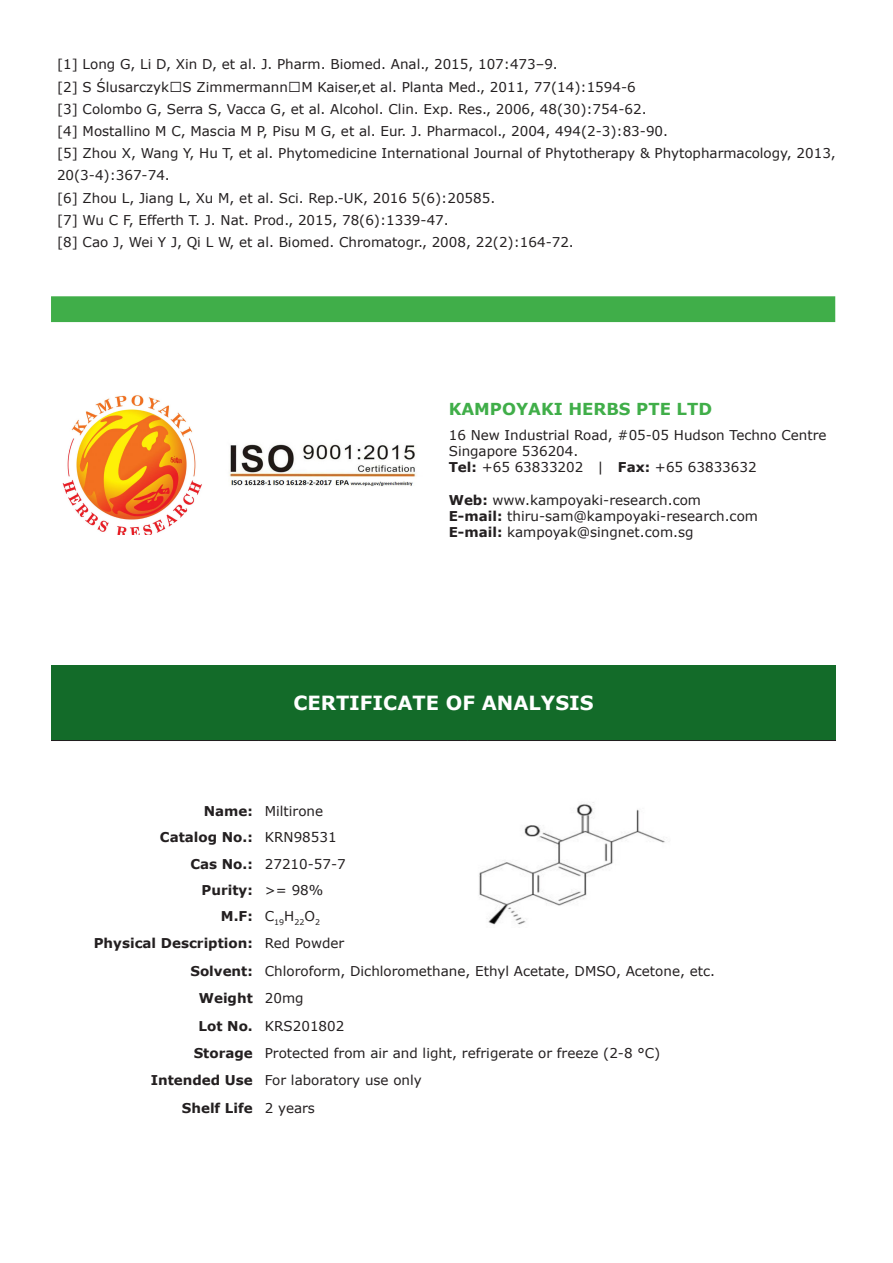
<style>
.page{position:relative;width:893px;height:1263px;background:#fff}
.page>*{position:absolute;margin:0;border:0;box-sizing:border-box;transform-origin:0 0}
.t1{font:700 19.5px "Verdana";color:#fff}
.t2{font:700 16.5px "Verdana";color:#40ae49}
.t3{font:13.5px/22.2px "Verdana";color:#231f20}
.t4{font:700 13.5px "Verdana";color:#231f20}
.t5{font:7.8px "Verdana";color:#231f20}
.s1{font-weight:700}
</style>
<div class="page">
<div style="left:51px;top:296px;width:784px;height:26px;background:#40ae49"></div>
<img style="left:62px;top:395px;width:140px;height:140px">
<img style="left:229px;top:444px;width:187px;height:42px">
<div style="left:51px;top:664px;width:785px;height:76px;background:#136b29"></div>
<hr style="left:51px;top:740px;width:208px;height:1px;background:#231f20">
<hr style="left:259px;top:740px;width:208px;height:1px;background:#231f20">
<hr style="left:467px;top:740px;width:369px;height:1px;background:#231f20">
<img style="left:479px;top:802px;width:188px;height:123px">
<p class="t3" style="left:57px;top:54px;width:502px">[1] Long G, Li D, Xin D, et al. J. Pharm. Biomed. Anal., 2015, 107:473–9.</p>
<p class="t3" style="left:57px;top:76px;width:580px">[2] S Ślusarczyk，S Zimmermann，M Kaiser,et al. Planta Med., 2011, 77(14):1594-6</p>
<p class="t3" style="left:57px;top:98px;width:591px">[3] Colombo G, Serra S, Vacca G, et al. Alcohol. Clin. Exp. Res., 2006, 48(30):754-62.</p>
<p class="t3" style="left:57px;top:120px;width:613px">[4] Mostallino M C, Mascia M P, Pisu M G, et al. Eur. J. Pharmacol., 2004, 494(2-3):83-90.</p>
<p class="t3" style="left:57px;top:142px;width:780px">[5] Zhou X, Wang Y, Hu T, et al. Phytomedicine International Journal of Phytotherapy &amp; Phytopharmacology, 2013,<br>20(3-4):367-74.</p>
<p class="t3" style="left:57px;top:187px;width:440px">[6] Zhou L, Jiang L, Xu M, et al. Sci. Rep.-UK, 2016 5(6):20585.</p>
<p class="t3" style="left:57px;top:209px;width:393px">[7] Wu C F, Efferth T. J. Nat. Prod., 2015, 78(6):1339-47.</p>
<p class="t3" style="left:57px;top:231px;width:518px">[8] Cao J, Wei Y J, Qi L W, et al. Biomed. Chromatogr., 2008, 22(2):164-72.</p>
<p class="t2" style="left:449px;top:398px;width:265px">KAMPOYAKI HERBS PTE LTD</p>
<p class="t3" style="left:449px;top:424px;width:379px">16 New Industrial Road, #05-05 Hudson Techno Centre</p>
<p class="t3" style="left:449px;top:440px;width:131px">Singapore 536204.</p>
<p class="t3" style="left:449px;top:457px;width:309px"><span class="s1">Tel:</span> +65 63833202 | <span class="s1">Fax:</span> +65 63833632</p>
<p class="t3" style="left:449px;top:489px;width:254px"><span class="s1">Web:</span> www.kampoyaki-research.com</p>
<p class="t3" style="left:449px;top:505px;width:311px"><span class="s1">E-mail:</span> thiru-sam@kampoyaki-research.com</p>
<p class="t3" style="left:449px;top:521px;width:246px"><span class="s1">E-mail:</span> kampoyak@singnet.com.sg</p>
<p class="t1" style="left:293px;top:690px;width:302px">CERTIFICATE OF ANALYSIS</p>
<p class="t4" style="left:204px;top:802px;width:51px">Name:</p>
<p class="t3" style="left:265px;top:800px;width:60px">Miltirone</p>
<p class="t4" style="left:160px;top:829px;width:94px">Catalog No.:</p>
<p class="t3" style="left:265px;top:826px;width:73px">KRN98531</p>
<p class="t4" style="left:190px;top:855px;width:64px">Cas No.:</p>
<p class="t3" style="left:265px;top:853px;width:82px">27210-57-7</p>
<p class="t4" style="left:202px;top:881px;width:53px">Purity:</p>
<p class="t3" style="left:265px;top:879px;width:60px">&gt;= 98%</p>
<p class="t4" style="left:221px;top:907px;width:33px">M.F:</p>
<p class="t5" style="left:265px;top:917px;width:57px"><sup>C</sup>19<sup>H</sup>22<sup>O</sup>2</p>
<p class="t4" style="left:94px;top:934px;width:161px">Physical Description:</p>
<p class="t3" style="left:265px;top:932px;width:81px">Red Powder</p>
<p class="t4" style="left:190px;top:962px;width:64px">Solvent:</p>
<p class="t3" style="left:265px;top:960px;width:452px">Chloroform, Dichloromethane, Ethyl Acetate, DMSO, Acetone, etc.</p>
<p class="t4" style="left:199px;top:990px;width:56px">Weight</p>
<p class="t3" style="left:265px;top:987px;width:40px">20mg</p>
<p class="t4" style="left:199px;top:1017px;width:56px">Lot No.</p>
<p class="t3" style="left:265px;top:1015px;width:81px">KRS201802</p>
<p class="t4" style="left:194px;top:1044px;width:61px">Storage</p>
<p class="t3" style="left:265px;top:1042px;width:397px">Protected from air and light, refrigerate or freeze (2-8 °C)</p>
<p class="t4" style="left:151px;top:1072px;width:104px">Intended Use</p>
<p class="t3" style="left:265px;top:1069px;width:159px">For laboratory use only</p>
<p class="t4" style="left:182px;top:1099px;width:72px">Shelf Life</p>
<p class="t3" style="left:265px;top:1097px;width:52px">2 years</p>
</div>
